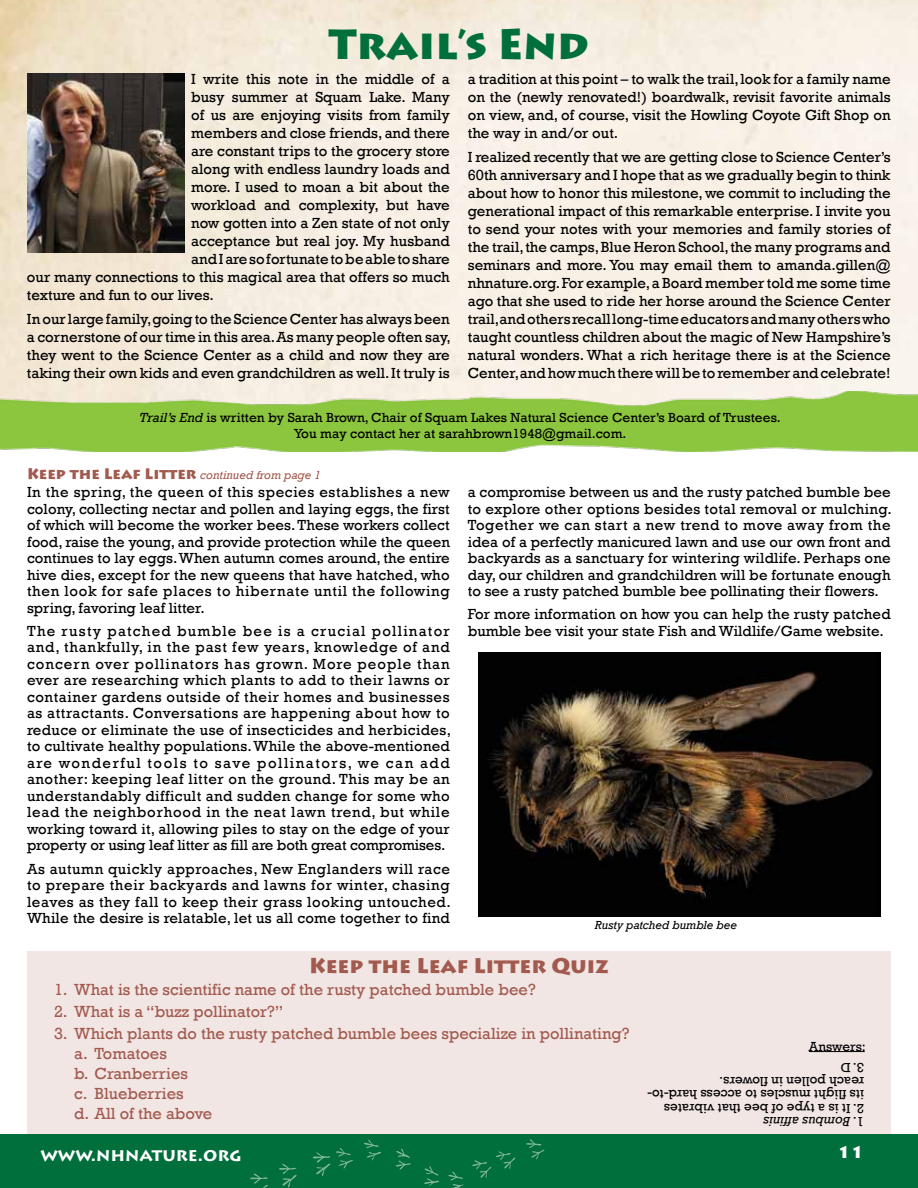
<style>
.page{position:relative;width:918px;height:1188px;background:#fff}
.page>*{position:absolute;margin:0;border:0;box-sizing:border-box;transform-origin:0 0}
.t1{font:900 42px "Lithos Pro";color:#006f3b}
.t2{font:900 21px "Lithos Pro";color:#a35a4e}
.t3{font:700 18px "Lithos Pro";color:#fff}
.t4{font:16.5px/19.8px "Rockwell";color:#a35a4e}
.t5{font:900 16.5px "Lithos Pro";color:#fff}
.t6{font:15px/16.5px "Rockwell";color:#000;text-align:justify}
.t7{font:13.5px/13.5px "Rockwell";color:#000}
.t8{font:italic 13.5px "Rockwell";color:#000}
.t9{font:italic 12px "Rockwell";color:#a35a4e}
.t10{font:italic 12px "Rockwell";color:#000}
.s1{font-style:italic}
.s2{font-family:"Lithos Pro";font-weight:900;font-style:normal;font-size:15px}
.s3{font-style:normal}
</style>
<div class="page">
<div style="left:0;top:1134px;width:918px;height:54px;background:#006f3b"></div>
<svg style="left:526px;top:1139px;width:19px;height:21px"></svg>
<svg style="left:448px;top:1151px;width:68px;height:37px"></svg>
<svg style="left:424px;top:1166px;width:15px;height:20px"></svg>
<svg style="left:396px;top:1149px;width:15px;height:21px"></svg>
<svg style="left:364px;top:1140px;width:17px;height:21px"></svg>
<svg style="left:313px;top:1148px;width:40px;height:28px"></svg>
<svg style="left:250px;top:1173px;width:18px;height:15px"></svg>
<svg style="left:279px;top:1164px;width:18px;height:24px"></svg>
<img style="left:0;top:0;width:918px;height:392px">
<div style="left:27px;top:951px;width:864px;height:183px;background:#f1e6e4"></div>
<hr style="left:809px;top:1051px;width:56px;height:1px;background:#000">
<img style="left:0;top:392px;width:918px;height:60px">
<img style="left:27px;top:73px;width:158px;height:179px">
<img style="left:478px;top:652px;width:402px;height:264px">
<h1 class="t1" style="left:329px;top:18px;width:262px">Trail’s End</h1>
<p class="t6" style="left:191px;top:71px;width:260px">I write this note in the middle of a</p>
<p class="t6" style="left:191px;top:89px;width:260px">busy summer at Squam Lake. Many</p>
<p class="t6" style="left:191px;top:107px;width:260px">of us are enjoying visits from family</p>
<p class="t6" style="left:191px;top:125px;width:260px">members and close friends, and there</p>
<p class="t6" style="left:191px;top:143px;width:260px">are constant trips to the grocery store</p>
<p class="t6" style="left:191px;top:161px;width:260px">along with endless laundry loads and</p>
<p class="t6" style="left:191px;top:179px;width:260px">more. I used to moan a bit about the</p>
<p class="t6" style="left:191px;top:197px;width:260px">workload and complexity, but have</p>
<p class="t6" style="left:191px;top:215px;width:260px">now gotten into a Zen state of not only</p>
<p class="t6" style="left:191px;top:233px;width:260px">acceptance but real joy. My husband</p>
<p class="t6" style="left:191px;top:251px;width:260px">and I are so fortunate to be able to share</p>
<p class="t6" style="left:27px;top:269px;width:424px">our many connections to this magical area that offers so much</p>
<p class="t6" style="left:27px;top:287px;width:188px">texture and fun to our lives.</p>
<p class="t6" style="left:27px;top:311px;width:425px;line-height:18px">In our large family, going to the Science Center has always been a cornerstone of our time in this area. As many people often say, they went to the Science Center as a child and now they are taking their own kids and even grandchildren as well. It truly is</p>
<p class="t6" style="left:468px;top:70px;width:424px;line-height:18px">a tradition at this point – to walk the trail, look for a family name on the (newly renovated!) boardwalk, revisit favorite animals on view, and, of course, visit the Howling Coyote Gift Shop on the way in and/or out.</p>
<p class="t6" style="left:468px;top:149px;width:424px;line-height:18px">I realized recently that we are getting close to Science Center’s 60th anniversary and I hope that as we gradually begin to think about how to honor this milestone, we commit to including the generational impact of this remarkable enterprise. I invite you to send your notes with your memories and family stories of the trail, the camps, Blue Heron School, the many programs and seminars and more. You may email them to amanda.gillen@ nhnature.org. For example, a Board member told me some time ago that she used to ride her horse around the Science Center trail, and others recall long-time educators and many others who taught countless children about the magic of New Hampshire’s natural wonders. What a rich heritage there is at the Science Center, and how much there will be to remember and celebrate!</p>
<p class="t7" style="left:140px;top:409px;width:643px;line-height:16.2px;text-align:center"><span class="s1">Trail’s End</span> is written by Sarah Brown, Chair of Squam Lakes Natural Science Center’s Board of Trustees.<br>You may contact her at sarahbrown1948@gmail.com.</p>
<p class="t9" style="left:27px;top:468px;width:295px"><span class="s2">Keep the Leaf Litter</span> continued from page 1</p>
<p class="t6" style="left:27px;top:484px;width:424px">In the spring, the queen of this species establishes a new colony, collecting nectar and pollen and laying eggs, the first of which will become the worker bees. These workers collect food, raise the young, and provide protection while the queen continues to lay eggs. When autumn comes around, the entire hive dies, except for the new queens that have hatched, who then look for safe places to hibernate until the following spring, favoring leaf litter.</p>
<p class="t6" style="left:27px;top:623px;width:426px">The rusty patched bumble bee is a crucial pollinator and, thankfully, in the past few years, knowledge of and concern over pollinators has grown. More people than ever are researching which plants to add to their lawns or container gardens outside of their homes and businesses as attractants. Conversations are happening about how to reduce or eliminate the use of insecticides and herbicides, to cultivate healthy populations. While the above-mentioned are wonderful tools to save pollinators, we can add another: keeping leaf litter on the ground. This may be an understandably difficult and sudden change for some who lead the neighborhood in the neat lawn trend, but while working toward it, allowing piles to stay on the edge of your property or using leaf litter as fill are both great compromises.</p>
<p class="t6" style="left:27px;top:861px;width:425px">As autumn quickly approaches, New Englanders will race to prepare their backyards and lawns for winter, chasing leaves as they fall to keep their grass looking untouched.<br>While the desire is relatable, let us all come together to find</p>
<p class="t6" style="left:468px;top:484px;width:426px">a compromise between us and the rusty patched bumble bee to explore other options besides total removal or mulching.<br>Together we can start a new trend to move away from the idea of a perfectly manicured lawn and use our own front and backyards as a sanctuary for wintering wildlife. Perhaps one day, our children and grandchildren will be fortunate enough to see a rusty patched bumble bee pollinating their flowers.</p>
<p class="t6" style="left:468px;top:606px;width:424px">For more information on how you can help the rusty patched bumble bee visit your state Fish and Wildlife/Game website.</p>
<p class="t10" style="left:595px;top:918px;width:144px">Rusty patched bumble bee</p>
<h2 class="t2" style="left:309px;top:953px;width:301px">Keep the Leaf Litter Quiz</h2>
<p class="t4" style="left:54px;top:980px;width:483px">1. What is the scientific name of the rusty patched bumble bee?</p>
<p class="t4" style="left:54px;top:1002px;width:231px">2. What is a “buzz pollinator?”</p>
<p class="t4" style="left:74px;top:1024px;width:557px;text-indent:-20px">3. Which plants do the rusty patched bumble bees specialize in pollinating? a. Tomatoes<br>b. Cranberries<br>c. Blueberries<br>d. All of the above</p>
<p class="t7" style="left:809px;top:1039px;width:58px">Answers:</p>
<p class="t7" style="left:864px;top:1074px;width:25px;rotate:-180deg">3. D</p>
<p class="t7" style="left:864px;top:1115px;width:218px;rotate:-180deg">2. It is a type of bee that vibrates its flight muscles to access hard-to&shy;reach pollen in flowers.</p>
<p class="t8" style="left:864px;top:1130px;width:102px;rotate:-180deg"><span class="s3">1.</span> Bombus affinis</p>
<p class="t3" style="left:40px;top:1144px;width:202px">WWW.NHNATURE.ORG</p>
<p class="t5" style="left:837px;top:1142px;width:28px">11</p>
</div>
